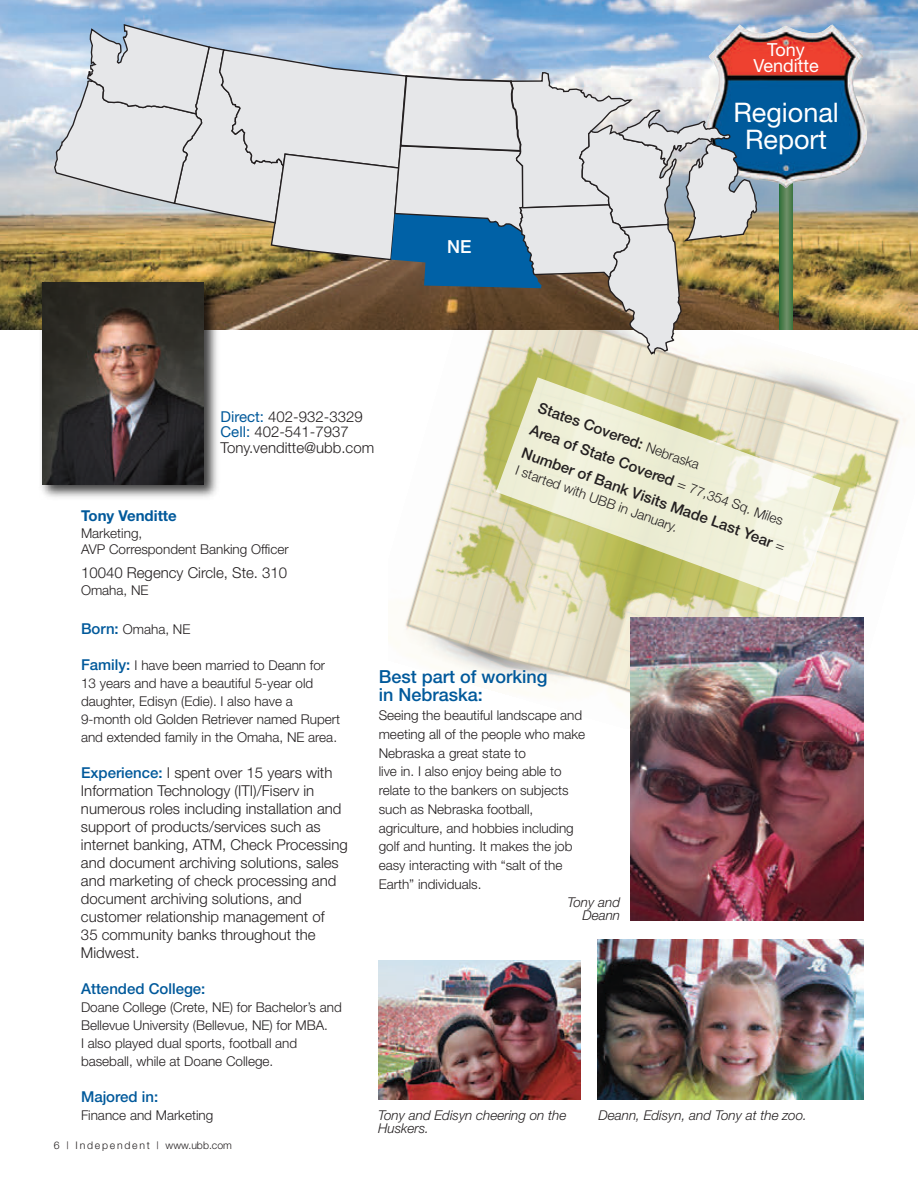
<style>
.page{position:relative;width:918px;height:1188px;background:#fff}
.page>*{position:absolute;margin:0;border:0;box-sizing:border-box;transform-origin:0 0}
.t1{font:27px/27px "Helvetica Neue";color:#fff;text-align:center}
.t2{font:500 18px/18.8px "Helvetica Neue";color:#00599b}
.t3{font:18px/16.5px "Helvetica Neue";color:#fff;text-align:center}
.t4{font:500 18px "Helvetica Neue";color:#fff}
.t5{font:300 15px/18px "Helvetica Neue";color:#231f20}
.t6{font:500 15px/23.9px "Helvetica Neue";color:#231f20}
.t7{font:500 15px "Helvetica Neue";color:#00599b}
.t8{font:700 15px "Helvetica Neue";color:#00599b}
.t9{font:300 13.5px/18.8px "Helvetica Neue";color:#231f20}
.t10{font:italic 300 13.5px/13.5px "Helvetica Neue";color:#231f20}
.t11{font:300 10.5px "Helvetica Neue";letter-spacing:.165em;color:#231f20}
.s1{font-weight:300;font-size:13.5px}
.s2{font-weight:300}
.s3{font-weight:400;color:#00599b}
.s4{font-weight:500;font-size:15px;color:#00599b}
.s5{font-weight:500;color:#00599b}
</style>
<div class="page">
<img style="left:388px;top:329px;width:526px;height:399px">
<img style="left:0;top:0;width:918px;height:329px">
<svg style="left:780px;top:188px;width:13px;height:141px"></svg>
<img style="left:36px;top:275px;width:181px;height:223px">
<img style="left:42px;top:282px;width:162px;height:202px">
<img style="left:757px;top:24px;width:110px;height:164px">
<img style="left:54px;top:24px;width:703px;height:331px">
<svg style="left:496px;top:377px;width:344px;height:225px"></svg>
<img style="left:631px;top:617px;width:233px;height:303px">
<img style="left:379px;top:960px;width:201px;height:139px">
<img style="left:597px;top:939px;width:267px;height:160px">
<h2 class="t4" style="left:447px;top:240px;width:26px">NE</h2>
<h2 class="t3" style="left:753px;top:43px;width:67px">Tony<br>Venditte</h2>
<h1 class="t1" style="left:733px;top:101px;width:107px">Regional<br>Report</h1>
<p class="t6" style="left:542px;top:397px;width:281px;rotate:20deg">States Covered: <span class="s1">Nebraska<br></span>Area of State Covered <span class="s2">=</span> <span class="s1">77,354 Sq. Miles<br></span>Number of Bank Visits Made Last Year <span class="s2">=</span></p>
<p class="t5" style="left:220px;top:410px;width:144px;line-height:15px"><span class="s3">Direct:</span> 402-932-3329<br><span class="s3">Cell:</span> 402-541-7937</p>
<p class="t5" style="left:220px;top:440px;width:155px">Tony.venditte@ubb.com</p>
<p class="t9" style="left:519px;top:462px;width:173px;rotate:20deg">I started with UBB in January.</p>
<p class="t8" style="left:81px;top:510px;width:97px">Tony Venditte</p>
<p class="t9" style="left:81px;top:526px;width:209px;line-height:16.5px">Marketing,<br>AVP Correspondent Banking Officer</p>
<p class="t5" style="left:81px;top:565px;width:208px">10040 Regency Circle, Ste. 310</p>
<p class="t9" style="left:81px;top:582px;width:69px">Omaha, NE</p>
<p class="t9" style="left:81px;top:621px;width:111px"><span class="s4">Born:</span> Omaha, NE</p>
<p class="t9" style="left:81px;top:657px;width:261px;line-height:18px"><span class="s4">Family:</span> I have been married to Deann for 13 years and have a beautiful 5-year old daughter, Edisyn (Edie). I also have a 9-month old Golden Retriever named Rupert and extended family in the Omaha, NE area.</p>
<p class="t5" style="left:81px;top:765px;width:268px"><span class="s5">Experience:</span> I spent over 15 years with Information Technology (ITI)/Fiserv in numerous roles including installation and support of products/services such as internet banking, ATM, Check Processing and document archiving solutions, sales and marketing of check processing and document archiving solutions, and customer relationship management of<br>35 community banks throughout the Midwest.</p>
<p class="t7" style="left:81px;top:983px;width:126px">Attended College:</p>
<p class="t9" style="left:81px;top:999px;width:262px;line-height:18px">Doane College (Crete, NE) for Bachelor’s and Bellevue University (Bellevue, NE) for MBA.<br>I also played dual sports, football and baseball, while at Doane College.</p>
<p class="t7" style="left:81px;top:1091px;width:79px">Majored in:</p>
<p class="t9" style="left:81px;top:1107px;width:134px">Finance and Marketing</p>
<p class="t10" style="left:378px;top:1109px;width:190px">Tony and Edisyn cheering on the<br>Huskers.</p>
<p class="t10" style="left:598px;top:1109px;width:210px">Deann, Edisyn, and Tony at the zoo.</p>
<h2 class="t2" style="left:379px;top:669px;width:170px">Best part of working in Nebraska:</h2>
<p class="t9" style="left:379px;top:707px;width:208px">Seeing the beautiful landscape and meeting all of the people who make<br>Nebraska a great state to<br>live in. I also enjoy being able to relate to the bankers on subjects such as Nebraska football, agriculture, and hobbies including golf and hunting. It makes the job easy interacting with “salt of the<br>Earth” individuals.</p>
<p class="t10" style="left:567px;top:896px;width:54px;text-align:right">Tony and<br>Deann</p>
<p class="t11" style="left:54px;top:1141px;width:179px">6 | Independent | www.ubb.com</p>
</div>
